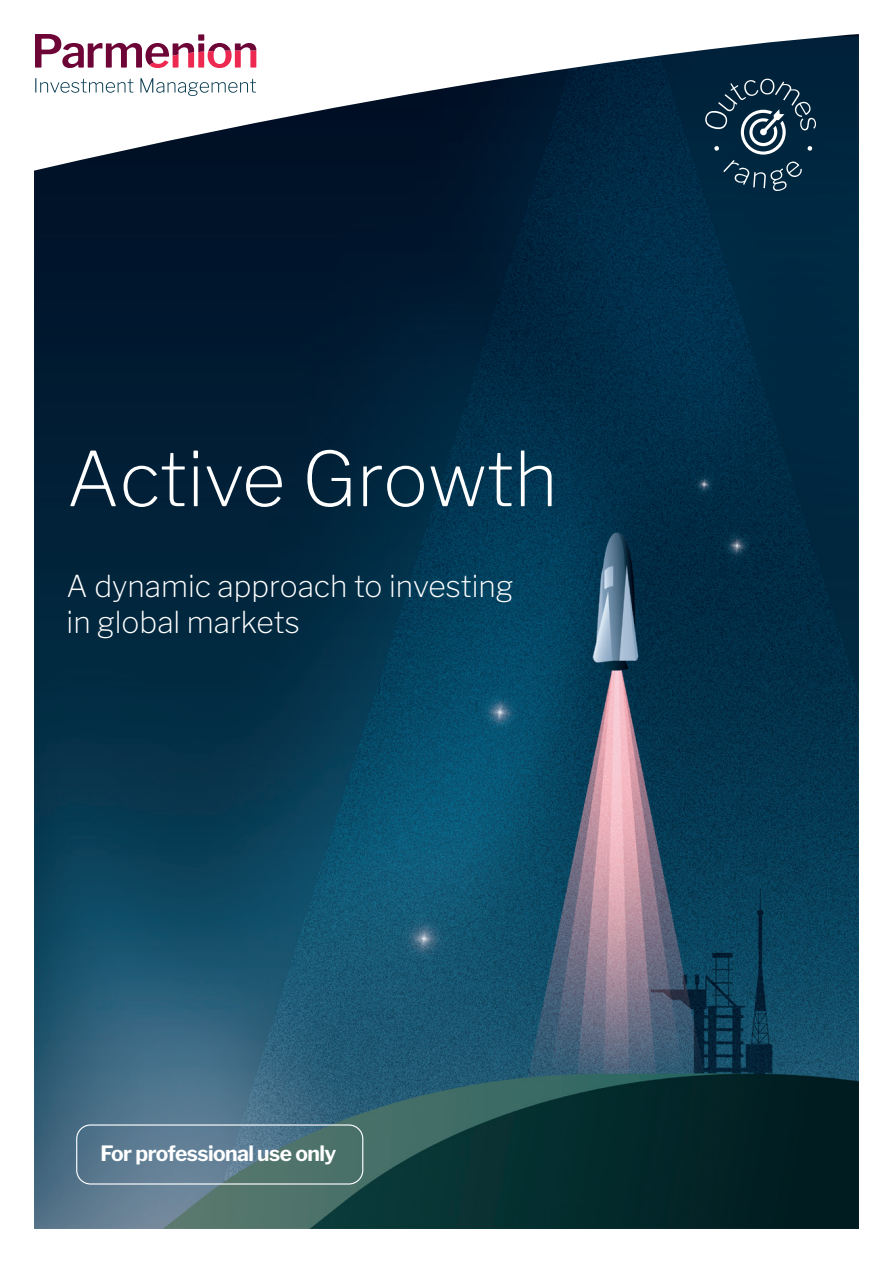
<style>
.page{position:relative;width:893px;height:1263px;background:#fff}
.page>*{position:absolute;margin:0;border:0;box-sizing:border-box;transform-origin:0 0}
.t1{font:200 75px "Libre Franklin";color:#fff}
.t2{font:200 30px/36px "Libre Franklin";color:#fff}
.t3{font:700 21px "Libre Franklin";letter-spacing:-.025em;color:#fff}
</style>
<div class="page">
<img style="left:34px;top:34px;width:825px;height:1195px">
<div style="left:76px;top:1124px;width:287px;height:60px;border:1px solid #fff;border-radius:14px"></div>
<svg style="left:705px;top:79px;width:111px;height:112px;background:#1f4056"></svg>
<svg style="left:35px;top:34px;width:221px;height:34px"></svg>
<svg style="left:35px;top:78px;width:98px;height:15px"></svg>
<svg style="left:140px;top:78px;width:116px;height:18px"></svg>
<h1 class="t1" style="left:67px;top:434px;width:493px">Active Growth</h1>
<p class="t2" style="left:67px;top:568px;width:448px">A dynamic approach to investing in global markets</p>
<p class="t3" style="left:100px;top:1141px;width:237px">For professional use only</p>
</div>
